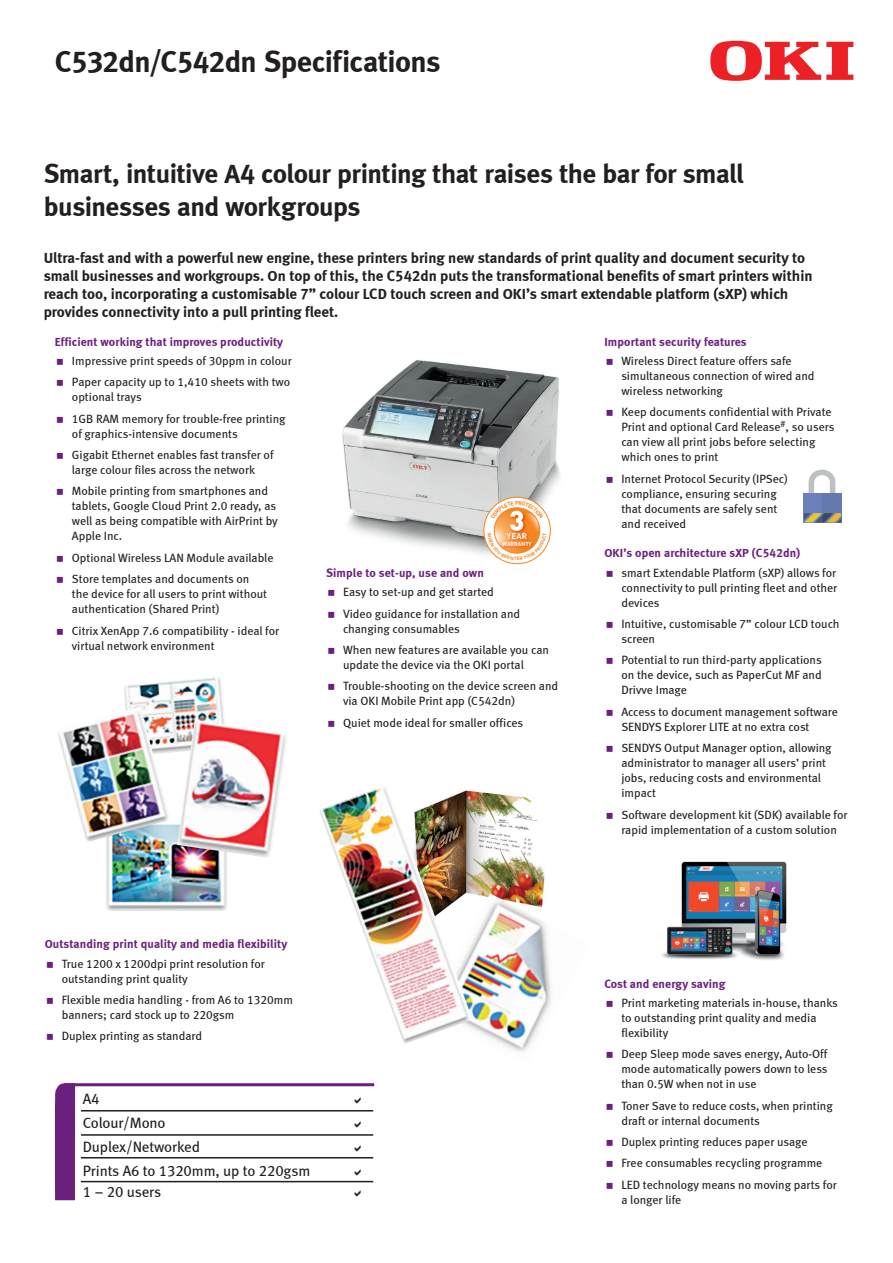
<style>
.page{position:relative;width:893px;height:1263px;background:#fff}
.page>*{position:absolute;margin:0;border:0;box-sizing:border-box;transform-origin:0 0}
.t1{font:30px "Meta Bold LF";letter-spacing:-.02em;color:#231f20}
.t2{font:27px/32.4px "Meta Bold LF";letter-spacing:-.02em;color:#231f20}
.t3{font:15px/18px "Meta Bold LF";color:#231f20}
.t4{font:15px/24px "Meta Book LF";letter-spacing:-.01em;color:#231f20}
.t5{font:12px/15px "Meta Book LF";color:#231f20}
.t6{font:12px "Meta Bold LF";letter-spacing:.01em;color:#6b1f7e}
.t7{font:700 8.25px "DIN Pro";color:#fff}
.t8{font:700 5.55px "DIN Pro";color:#fff}
</style>
<div class="page">
<img style="left:472px;top:791px;width:73px;height:102px">
<img style="left:472px;top:893px;width:79px;height:159px">
<img style="left:124px;top:677px;width:101px;height:76px">
<svg style="left:710px;top:41px;width:143px;height:40px"></svg>
<img style="left:342px;top:360px;width:218px;height:194px">
<div style="left:54px;top:1083px;width:21px;height:117px;background:#6b1f7e"></div>
<hr style="left:64px;top:1083px;width:310px;height:3px;background:#6b1f7e">
<hr style="left:81px;top:1110px;width:292px;height:1px;background:#231f20">
<hr style="left:81px;top:1134px;width:292px;height:2px;background:#231f20">
<hr style="left:81px;top:1157px;width:292px;height:1px;background:#231f20">
<hr style="left:81px;top:1181px;width:292px;height:1px;background:#231f20">
<svg style="left:808px;top:469px;width:28px;height:25px"></svg>
<div style="left:803px;top:494px;width:39px;height:29px;background:#6c80be"></div>
<div style="left:822px;top:494px;width:20px;height:29px;background:#6379af"></div>
<svg style="left:804px;top:513px;width:37px;height:9px"></svg>
<img style="left:320px;top:787px;width:152px;height:257px">
<img style="left:106px;top:824px;width:121px;height:87px">
<img style="left:177px;top:720px;width:109px;height:138px">
<img style="left:58px;top:707px;width:113px;height:135px">
<img style="left:661px;top:861px;width:126px;height:99px">
<svg style="left:483px;top:496px;width:68px;height:68px"></svg>
<h1 class="t1" style="left:55px;top:44px;width:387px">C532dn/C542dn Specifications</h1>
<h2 class="t2" style="left:44px;top:157px;width:702px">Smart, intuitive A4 colour printing that raises the bar for small businesses and workgroups</h2>
<p class="t3" style="left:44px;top:249px;width:770px">Ultra-fast and with a powerful new engine, these printers bring new standards of print quality and document security to small businesses and workgroups. On top of this, the C542dn puts the transformational benefits of smart printers within reach too, incorporating a customisable 7” colour LCD touch screen and OKI’s smart extendable platform (sXP) which provides connectivity into a pull printing fleet.</p>
<p class="t6" style="left:55px;top:334px;width:230px">Efficient working that improves productivity</p>
<p class="t5" style="left:72px;top:350px;width:221px;line-height:21.5px">Impressive print speeds of 30ppm in colour<br>Paper capacity up to 1,410 sheets with two</p>
<p class="t5" style="left:72px;top:386px;width:215px;line-height:21.5px">optional trays<br>1GB RAM memory for trouble-free printing</p>
<p class="t5" style="left:72px;top:422px;width:203px;line-height:21.5px">of graphics-intensive documents<br>Gigabit Ethernet enables fast transfer of</p>
<p class="t5" style="left:72px;top:459px;width:198px;line-height:21.5px">large colour files across the network<br>Mobile printing from smartphones and</p>
<p class="t5" style="left:72px;top:498px;width:207px">tablets, Google Cloud Print 2.0 ready, as well as being compatible with AirPrint by<br>Apple Inc.</p>
<p class="t5" style="left:72px;top:547px;width:203px;line-height:21.5px">Optional Wireless LAN Module available<br>Store templates and documents on</p>
<p class="t5" style="left:72px;top:586px;width:197px">the device for all users to print without authentication (Shared Print)</p>
<p class="t5" style="left:72px;top:623px;width:209px">Citrix XenApp 7.6 compatibility - ideal for virtual network environment</p>
<p class="t7" style="left:507px;top:531px;width:22px">YEAR</p>
<p class="t8" style="left:502px;top:540px;width:31px">WARRANTY</p>
<p class="t6" style="left:326px;top:566px;width:159px">Simple to set-up, use and own</p>
<p class="t5" style="left:343px;top:581px;width:179px;line-height:21.5px">Easy to set-up and get started<br>Video guidance for installation and</p>
<p class="t5" style="left:343px;top:618px;width:207px;line-height:21.5px">changing consumables<br>When new features are available you can</p>
<p class="t5" style="left:343px;top:654px;width:217px;line-height:21.5px">update the device via the OKI portal<br>Trouble-shooting on the device screen and</p>
<p class="t5" style="left:343px;top:690px;width:182px;line-height:21.5px">via OKI Mobile Print app (C542dn)<br>Quiet mode ideal for smaller offices</p>
<p class="t6" style="left:45px;top:937px;width:244px">Outstanding print quality and media flexibility</p>
<p class="t5" style="left:62px;top:956px;width:205px">True 1200 x 1200dpi print resolution for outstanding print quality</p>
<p class="t5" style="left:62px;top:992px;width:233px">Flexible media handling - from A6 to 1320mm banners; card stock up to 220gsm</p>
<p class="t5" style="left:62px;top:1029px;width:142px">Duplex printing as standard</p>
<p class="t4" style="left:83px;top:1086px;width:229px">A4<br>Colour/Mono<br>Duplex/Networked<br>Prints A6 to 1320mm, up to 220gsm</p>
<p class="t4" style="left:83px;top:1179px;width:80px">1 – 20 users</p>
<p class="t6" style="left:604px;top:334px;width:144px">Important security features</p>
<p class="t5" style="left:621px;top:353px;width:195px">Wireless Direct feature offers safe simultaneous connection of wired and wireless networking</p>
<p class="t5" style="left:621px;top:404px;width:215px">Keep documents confidential with Private Print and optional Card Release<sup>#</sup>, so users can view all print jobs before selecting which ones to print</p>
<p class="t5" style="left:621px;top:471px;width:168px">Internet Protocol Security (IPSec) compliance, ensuring securing that documents are safely sent and received</p>
<p class="t6" style="left:604px;top:546px;width:197px">OKI’s open architecture sXP (C542dn)</p>
<p class="t5" style="left:621px;top:565px;width:217px;text-align:justify">smart Extendable Platform (sXP) allows for connectivity to pull printing fleet and other devices</p>
<p class="t5" style="left:621px;top:616px;width:220px">Intuitive, customisable 7” colour LCD touch screen</p>
<p class="t5" style="left:621px;top:652px;width:202px;text-align:justify">Potential to run third-party applications on the device, such as PaperCut MF and Drivve Image</p>
<p class="t5" style="left:621px;top:704px;width:218px">Access to document management software<br>SENDYS Explorer LITE at no extra cost</p>
<p class="t5" style="left:621px;top:740px;width:212px">SENDYS Output Manager option, allowing administrator to manager all users’ print jobs, reducing costs and environmental impact</p>
<p class="t5" style="left:621px;top:807px;width:228px">Software development kit (SDK) available for rapid implementation of a custom solution</p>
<p class="t6" style="left:604px;top:976px;width:123px">Cost and energy saving</p>
<p class="t5" style="left:621px;top:995px;width:218px">Print marketing materials in-house, thanks to outstanding print quality and media flexibility</p>
<p class="t5" style="left:621px;top:1046px;width:208px;text-align:justify">Deep Sleep mode saves energy, Auto-Off mode automatically powers down to less than 0.5W when not in use</p>
<p class="t5" style="left:621px;top:1098px;width:213px">Toner Save to reduce costs, when printing draft or internal documents</p>
<p class="t5" style="left:621px;top:1131px;width:217px;line-height:21.5px">Duplex printing reduces paper usage<br>Free consumables recycling programme<br>LED technology means no moving parts for</p>
<p class="t5" style="left:621px;top:1192px;width:62px">a longer life</p>
</div>
